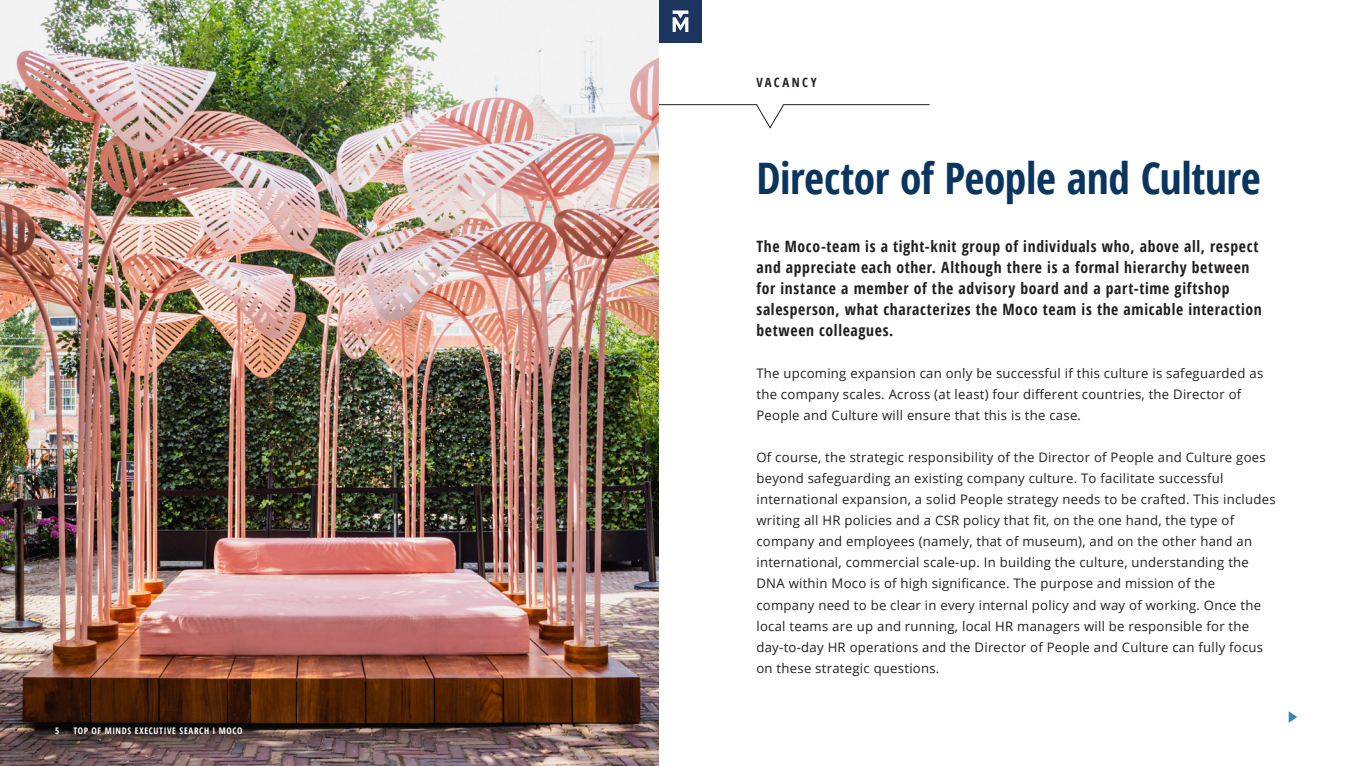
<style>
.page{position:relative;width:1361px;height:766px;background:#fff}
.page>*{position:absolute;margin:0;border:0;box-sizing:border-box;transform-origin:0 0}
.Page_header_kopie{font:700 condensed 43.42px "Open Sans";letter-spacing:-.01em;color:#0a355e}
.t1{font:700 condensed 15.67px/21px "Open Sans";letter-spacing:.04em;color:#231f20}
.t2{font:13.12px/21px "Open Sans";letter-spacing:.02em;color:#231f20}
.t3{font:700 condensed 12.75px "Open Sans";letter-spacing:.19em;color:#231f20}
.t4{font:700 condensed 9px "Open Sans";letter-spacing:.07em;color:#fff}
</style>
<div class="page">
<svg style="left:658px;top:104px;width:272px;height:24px"></svg>
<img style="left:0;top:0;width:658px;height:765px">
<svg style="left:1288px;top:711px;width:9px;height:11px"></svg>
<div style="left:659px;top:0;width:43px;height:43px;background:#1c355e"></div>
<svg style="left:672px;top:10px;width:16px;height:22px"></svg>
<p class="t4" style="left:55px;top:724px;width:6px">5</p>
<p class="t4" style="left:73px;top:724px;width:171px">TOP OF MINDS EXECUTIVE SEARCH I MOCO</p>
<p class="t3" style="left:756px;top:73px;width:62px">VACANCY</p>
<p class="Page_header_kopie" style="left:756px;top:148px;width:506px">Director of People and Culture</p>
<p class="t1" style="left:756px;top:235px;width:507px">The Moco-team is a tight-knit group of individuals who, above all, respect and appreciate each other. Although there is a formal hierarchy between for instance a member of the advisory board and a part-time giftshop salesperson, what characterizes the Moco team is the amicable interaction between colleagues.</p>
<p class="t2" style="left:756px;top:362px;width:508px">The upcoming expansion can only be successful if this culture is safeguarded as the company scales. Across (at least) four different countries, the Director of<br>People and Culture will ensure that this is the case.</p>
<p class="t2" style="left:756px;top:446px;width:521px">Of course, the strategic responsibility of the Director of People and Culture goes beyond safeguarding an existing company culture. To facilitate successful international expansion, a solid People strategy needs to be crafted. This includes writing all HR policies and a CSR policy that fit, on the one hand, the type of company and employees (namely, that of museum), and on the other hand an international, commercial scale-up. In building the culture, understanding the DNA within Moco is of high significance. The purpose and mission of the company need to be clear in every internal policy and way of working. Once the local teams are up and running, local HR managers will be responsible for the day-to-day HR operations and the Director of People and Culture can fully focus on these strategic questions.</p>
</div>
